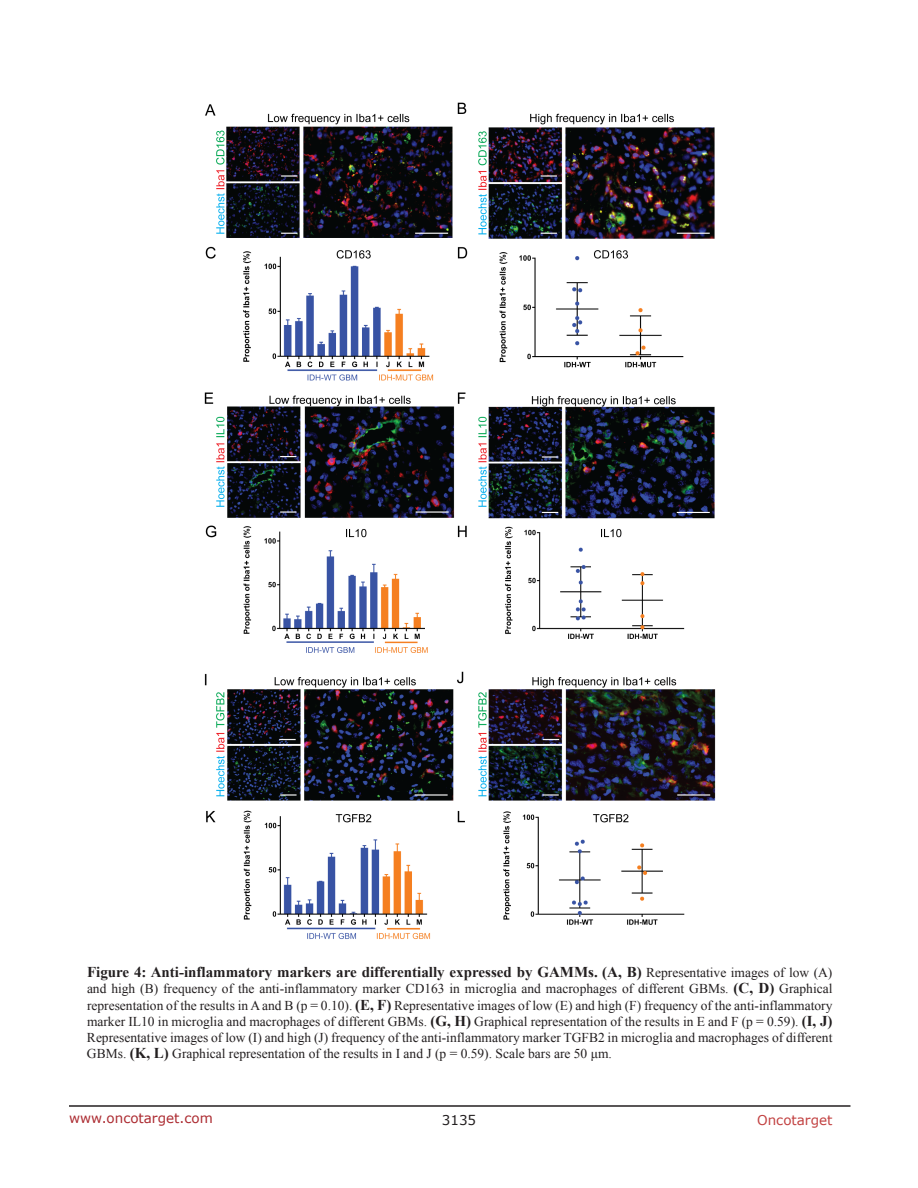
<style>
.page{position:relative;width:918px;height:1188px;background:#fff}
.page>*{position:absolute;margin:0;border:0;box-sizing:border-box;transform-origin:0 0}
.figuretext{font:700 15px "Times New Roman";color:#231f20}
.figuretext-2{font:13.5px/16.2px "Times New Roman";color:#231f20;text-align:justify}
.t1{font:13.5px "Verdana";color:#ac2b31}
.t2{font:13.5px "Verdana";color:#c24141}
.t3{font:13.5px "Verdana";color:#231f20}
.s1{font-weight:400;font-size:13.5px}
.s2{font-weight:700;font-size:15px}
</style>
<div class="page">
<hr style="left:69px;top:1105px;width:781px;height:2px;background:#231f20">
<img style="left:204px;top:102px;width:512px;height:838px">
<p class="figuretext" style="left:87px;top:962px;width:747px">Figure 4: Anti-inflammatory markers are differentially expressed by GAMMs. (A, B) <span class="s1">Representative images of low (A)</span></p>
<p class="figuretext-2" style="left:87px;top:981px;width:747px">and high (B) frequency of the anti-inflammatory marker CD163 in microglia and macrophages of different GBMs. <span class="s2">(C, D)</span> Graphical representation of the results in A and B (p = 0.10). <span class="s2">(E, F)</span> Representative images of low (E) and high (F) frequency of the anti-inflammatory marker IL10 in microglia and macrophages of different GBMs. <span class="s2">(G, H)</span> Graphical representation of the results in E and F (p = 0.59). <span class="s2">(I, J)<br></span>Representative images of low (I) and high (J) frequency of the anti-inflammatory marker TGFB2 in microglia and macrophages of different GBMs. <span class="s2">(K, L)</span> Graphical representation of the results in I and J (p = 0.59). Scale bars are 50 μm.</p>
<p class="t1" style="left:69px;top:1109px;width:145px">www.oncotarget.com</p>
<p class="t3" style="left:442px;top:1111px;width:36px">3135</p>
<p class="t2" style="left:757px;top:1111px;width:77px">Oncotarget</p>
</div>
